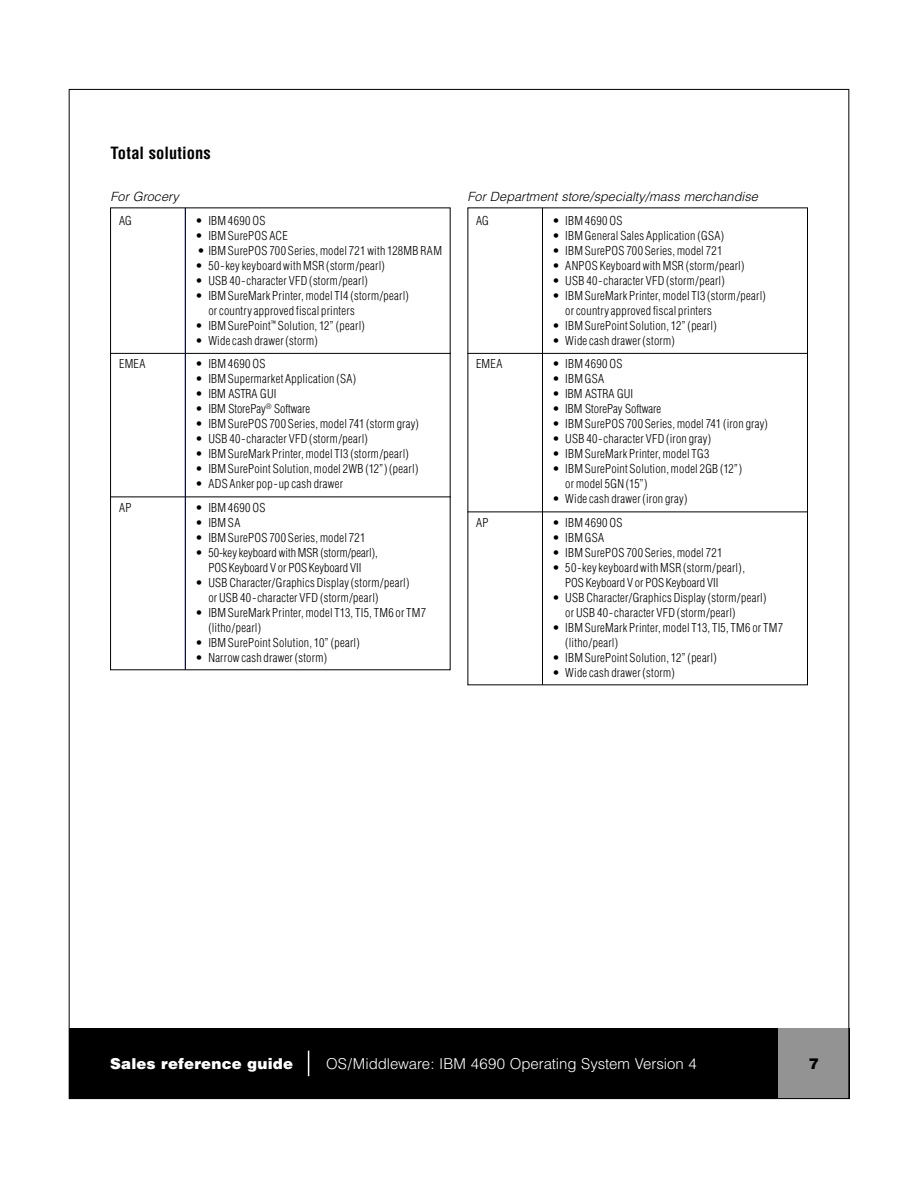
<style>
.page{position:relative;width:918px;height:1188px;background:#fff}
.page>*{position:absolute;margin:0;border:0;box-sizing:border-box;transform-origin:0 0}
.Main{font:700 condensed 16.5px "Helvetica";letter-spacing:.005em;color:#000}
.t1{font:300 15px "Helvetica";letter-spacing:-.005em;color:#fff}
.t2{font:900 15px "Helvetica";letter-spacing:.015em;color:#fff}
.t3{font:900 15px "Helvetica";color:#000}
.Ital_Sub{font:italic 300 12.75px "Helvetica";color:#000}
.Tabular{font:300 condensed 12px/15px "Helvetica";letter-spacing:.02em;color:#000}
.Tabular-2{font:300 condensed 12px/15px "Helvetica";color:#000;text-align:center}
</style>
<div class="page">
<div style="left:69px;top:1028px;width:780px;height:71px;background:#000"></div>
<div style="left:778px;top:1028px;width:71px;height:71px;background:#939393"></div>
<svg style="left:110px;top:207px;width:341px;height:464px"></svg>
<svg style="left:467px;top:207px;width:341px;height:479px"></svg>
<svg style="left:308px;top:1051px;width:1px;height:25px"></svg>
<p class="Main" style="left:111px;top:143px;width:102px">Total solutions</p>
<p class="Ital_Sub" style="left:111px;top:189px;width:70px">For Grocery</p>
<p class="Tabular" style="left:119px;top:213px;width:14px">AG</p>
<p class="Tabular" style="left:196px;top:213px;width:71px">• IBM 4690 OS</p>
<p class="Tabular" style="left:196px;top:228px;width:94px">• IBM SurePOS ACE</p>
<p class="Tabular" style="left:197px;top:243px;width:246px">• IBM SurePOS 700 Series, model 721 with 128MB RAM</p>
<p class="Tabular" style="left:196px;top:258px;width:191px">• 50-key keyboard with MSR (storm/pearl)</p>
<p class="Tabular" style="left:196px;top:273px;width:174px">• USB 40-character VFD (storm/pearl)</p>
<p class="Tabular" style="left:208px;top:288px;width:202px;text-indent:-13px">• IBM SureMark Printer, model TI4 (storm/pearl) or country approved fiscal printers</p>
<p class="Tabular" style="left:196px;top:318px;width:171px">• IBM SurePoint<sup>™</sup> Solution, 12” (pearl)</p>
<p class="Tabular" style="left:196px;top:333px;width:124px">• Wide cash drawer (storm)</p>
<p class="Tabular" style="left:119px;top:356px;width:28px">EMEA</p>
<p class="Tabular" style="left:196px;top:356px;width:71px">• IBM 4690 OS</p>
<p class="Tabular" style="left:196px;top:371px;width:162px">• IBM Supermarket Application (SA)</p>
<p class="Tabular-2" style="left:196px;top:386px;width:82px">• IBM ASTRA GUI</p>
<p class="Tabular-2" style="left:196px;top:401px;width:116px">• IBM StorePay<sup>®</sup> Software</p>
<p class="Tabular" style="left:196px;top:416px;width:225px">• IBM SurePOS 700 Series, model 741 (storm gray)</p>
<p class="Tabular" style="left:196px;top:431px;width:174px">• USB 40-character VFD (storm/pearl)</p>
<p class="Tabular" style="left:196px;top:446px;width:215px">• IBM SureMark Printer, model TI3 (storm/pearl)</p>
<p class="Tabular" style="left:196px;top:461px;width:224px">• IBM SurePoint Solution, model 2WB (12”) (pearl)</p>
<p class="Tabular" style="left:196px;top:476px;width:149px">• ADS Anker pop-up cash drawer</p>
<p class="Tabular" style="left:119px;top:500px;width:14px">AP</p>
<p class="Tabular" style="left:196px;top:500px;width:71px">• IBM 4690 OS</p>
<p class="Tabular" style="left:196px;top:515px;width:46px">• IBM SA</p>
<p class="Tabular" style="left:196px;top:530px;width:171px">• IBM SurePOS 700 Series, model 721</p>
<p class="Tabular-2" style="left:196px;top:545px;width:184px">• 50-key keyboard with MSR (storm/pearl),<br>POS Keyboard V or POS Keyboard VII</p>
<p class="Tabular" style="left:208px;top:575px;width:203px;text-indent:-13px">• USB Character/Graphics Display (storm/pearl) or USB 40-character VFD (storm/pearl)</p>
<p class="Tabular" style="left:208px;top:605px;width:219px;text-indent:-13px">• IBM SureMark Printer, model T13, TI5, TM6 or TM7 (litho/pearl)</p>
<p class="Tabular" style="left:196px;top:635px;width:166px">• IBM SurePoint Solution, 10” (pearl)</p>
<p class="Tabular" style="left:196px;top:650px;width:133px">• Narrow cash drawer (storm)</p>
<p class="Ital_Sub" style="left:468px;top:189px;width:292px">For Department store/specialty/mass merchandise</p>
<p class="Tabular" style="left:476px;top:213px;width:14px">AG</p>
<p class="Tabular" style="left:553px;top:213px;width:71px">• IBM 4690 OS</p>
<p class="Tabular" style="left:553px;top:228px;width:173px">• IBM General Sales Application (GSA)</p>
<p class="Tabular" style="left:553px;top:243px;width:171px">• IBM SurePOS 700 Series, model 721</p>
<p class="Tabular" style="left:553px;top:258px;width:193px">• ANPOS Keyboard with MSR (storm/pearl)</p>
<p class="Tabular" style="left:553px;top:273px;width:174px">• USB 40-character VFD (storm/pearl)</p>
<p class="Tabular" style="left:565px;top:288px;width:202px;text-indent:-13px">• IBM SureMark Printer, model TI3 (storm/pearl) or country approved fiscal printers</p>
<p class="Tabular" style="left:553px;top:318px;width:166px">• IBM SurePoint Solution, 12” (pearl)</p>
<p class="Tabular" style="left:553px;top:333px;width:124px">• Wide cash drawer (storm)</p>
<p class="Tabular" style="left:476px;top:356px;width:28px">EMEA</p>
<p class="Tabular" style="left:553px;top:356px;width:71px">• IBM 4690 OS</p>
<p class="Tabular" style="left:553px;top:371px;width:53px">• IBM GSA</p>
<p class="Tabular-2" style="left:553px;top:386px;width:82px">• IBM ASTRA GUI</p>
<p class="Tabular-2" style="left:553px;top:401px;width:110px">• IBM StorePay Software</p>
<p class="Tabular" style="left:553px;top:416px;width:217px">• IBM SurePOS 700 Series, model 741 (iron gray)</p>
<p class="Tabular" style="left:553px;top:431px;width:160px">• USB 40-character VFD (iron gray)</p>
<p class="Tabular" style="left:553px;top:446px;width:158px">• IBM SureMark Printer, model TG3</p>
<p class="Tabular" style="left:565px;top:461px;width:178px;text-indent:-13px">• IBM SurePoint Solution, model 2GB (12”) or model 5GN (15”)</p>
<p class="Tabular" style="left:553px;top:491px;width:136px">• Wide cash drawer (iron gray)</p>
<p class="Tabular" style="left:476px;top:515px;width:14px">AP</p>
<p class="Tabular" style="left:553px;top:515px;width:71px">• IBM 4690 OS</p>
<p class="Tabular" style="left:553px;top:530px;width:53px">• IBM GSA</p>
<p class="Tabular" style="left:553px;top:545px;width:171px">• IBM SurePOS 700 Series, model 721</p>
<p class="Tabular" style="left:565px;top:560px;width:181px;text-indent:-13px">• 50-key keyboard with MSR (storm/pearl),<br>POS Keyboard V or POS Keyboard VII</p>
<p class="Tabular" style="left:565px;top:590px;width:203px;text-indent:-13px">• USB Character/Graphics Display (storm/pearl) or USB 40-character VFD (storm/pearl)</p>
<p class="Tabular" style="left:565px;top:620px;width:219px;text-indent:-13px">• IBM SureMark Printer, model T13, TI5, TM6 or TM7 (litho/pearl)</p>
<p class="Tabular" style="left:553px;top:650px;width:166px">• IBM SurePoint Solution, 12” (pearl)</p>
<p class="Tabular" style="left:553px;top:665px;width:124px">• Wide cash drawer (storm)</p>
<p class="t2" style="left:110px;top:1054px;width:185px">Sales reference guide</p>
<p class="t1" style="left:326px;top:1055px;width:372px">OS/Middleware: IBM 4690 Operating System Version 4</p>
<p class="t3" style="left:809px;top:1054px;width:12px">7</p>
</div>
